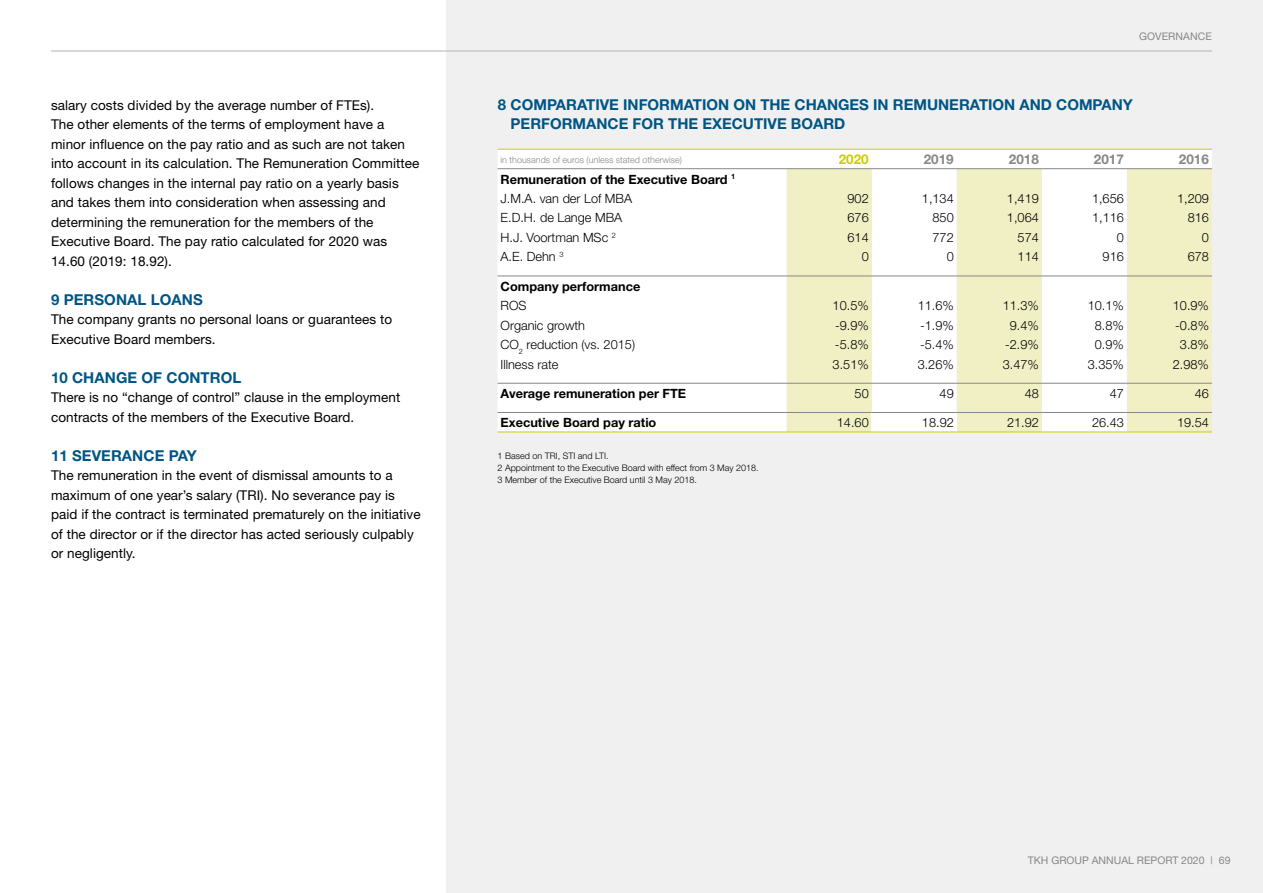
<style>
.page{position:relative;width:1263px;height:893px;background:#fff}
.page>*{position:absolute;margin:0;border:0;box-sizing:border-box;transform-origin:0 0}
.t1{font:700 15px/19.5px "Helvetica Neue";color:#005584}
.t2{font:13.5px/19.5px "Helvetica Neue";letter-spacing:.005em;color:#000}
.t3{font:700 13.5px "Helvetica Neue";color:#878787}
.t4{font:700 13.5px "Helvetica Neue";color:#cdce00}
.t5{font:300 12.75px "Helvetica Neue";color:#000}
.t6{font:700 12.75px/19.4px "Helvetica Neue";color:#000}
.t7{font:10.5px "Helvetica Neue";color:#878787}
.t8{font:300 9px/12px "Helvetica Neue";color:#000}
.t9{font:300 9px "Helvetica Neue";color:#878787}
.s1{font-weight:300}
</style>
<div class="page">
<div style="left:446px;top:0;width:817px;height:893px;background:#f0f0f0"></div>
<div style="left:497px;top:150px;width:715px;height:282px;background:#fff"></div>
<svg style="left:787px;top:169px;width:425px;height:263px;fill:#f0f0c4"></svg>
<div style="left:872px;top:412px;width:85px;height:20px;background:#fff"></div>
<hr style="left:497px;top:168px;width:290px;height:1px;background:#878787">
<hr style="left:787px;top:168px;width:85px;height:1px;background:#878787">
<hr style="left:872px;top:168px;width:85px;height:1px;background:#878787">
<hr style="left:957px;top:168px;width:85px;height:1px;background:#878787">
<hr style="left:1042px;top:168px;width:85px;height:1px;background:#878787">
<hr style="left:1127px;top:168px;width:85px;height:1px;background:#878787">
<hr style="left:497px;top:149px;width:290px;height:1px;background:#cdce00">
<hr style="left:787px;top:149px;width:85px;height:1px;background:#cdce00">
<hr style="left:872px;top:149px;width:85px;height:1px;background:#cdce00">
<hr style="left:957px;top:149px;width:85px;height:1px;background:#cdce00">
<hr style="left:1042px;top:149px;width:85px;height:1px;background:#cdce00">
<hr style="left:1127px;top:149px;width:85px;height:1px;background:#cdce00">
<hr style="left:497px;top:432px;width:290px;height:1px;background:#cdce00">
<hr style="left:787px;top:432px;width:85px;height:1px;background:#cdce00">
<hr style="left:872px;top:432px;width:85px;height:1px;background:#cdce00">
<hr style="left:957px;top:432px;width:85px;height:1px;background:#cdce00">
<hr style="left:1042px;top:432px;width:85px;height:1px;background:#cdce00">
<hr style="left:1127px;top:432px;width:85px;height:1px;background:#cdce00">
<hr style="left:497px;top:276px;width:290px;height:1px;background:#878787">
<hr style="left:787px;top:276px;width:85px;height:1px;background:#878787">
<hr style="left:872px;top:276px;width:85px;height:1px;background:#878787">
<hr style="left:957px;top:276px;width:85px;height:1px;background:#878787">
<hr style="left:1042px;top:276px;width:85px;height:1px;background:#878787">
<hr style="left:1127px;top:276px;width:85px;height:1px;background:#878787">
<hr style="left:497px;top:383px;width:290px;height:1px;background:#878787">
<hr style="left:787px;top:383px;width:85px;height:1px;background:#878787">
<hr style="left:872px;top:383px;width:85px;height:1px;background:#878787">
<hr style="left:957px;top:383px;width:85px;height:1px;background:#878787">
<hr style="left:1042px;top:383px;width:85px;height:1px;background:#878787">
<hr style="left:1127px;top:383px;width:85px;height:1px;background:#878787">
<hr style="left:497px;top:412px;width:290px;height:1px;background:#878787">
<hr style="left:787px;top:412px;width:85px;height:1px;background:#878787">
<hr style="left:872px;top:412px;width:85px;height:1px;background:#878787">
<hr style="left:957px;top:412px;width:85px;height:1px;background:#878787">
<hr style="left:1042px;top:412px;width:85px;height:1px;background:#878787">
<hr style="left:1127px;top:412px;width:85px;height:1px;background:#878787">
<hr style="left:51px;top:51px;width:1161px;height:1px;background:#b3b2b2">
<p class="t2" style="left:51px;top:95px;width:370px">salary costs divided by the average number of FTEs).<br>The other elements of the terms of employment have a minor influence on the pay ratio and as such are not taken into account in its calculation. The Remuneration Committee follows changes in the internal pay ratio on a yearly basis and takes them into consideration when assessing and determining the remuneration for the members of the Executive Board. The pay ratio calculated for 2020 was 14.60 (2019: 18.92).</p>
<p class="t1" style="left:51px;top:289px;width:153px">9 PERSONAL LOANS</p>
<p class="t2" style="left:51px;top:309px;width:343px">The company grants no personal loans or guarantees to<br>Executive Board members.</p>
<p class="t1" style="left:51px;top:367px;width:192px">10 CHANGE OF CONTROL</p>
<p class="t2" style="left:51px;top:387px;width:351px">There is no “change of control” clause in the employment contracts of the members of the Executive Board.</p>
<p class="t1" style="left:51px;top:445px;width:147px">11 SEVERANCE PAY</p>
<p class="t2" style="left:51px;top:465px;width:371px">The remuneration in the event of dismissal amounts to a maximum of one year’s salary (TRI). No severance pay is paid if the contract is terminated prematurely on the initiative of the director or if the director has acted seriously culpably or negligently.</p>
<p class="t7" style="left:1139px;top:30px;width:74px">GOVERNANCE</p>
<p class="t1" style="left:511px;top:94px;width:624px;text-indent:-13px">8 COMPARATIVE INFORMATION ON THE CHANGES IN REMUNERATION AND COMPANY<br>PERFORMANCE FOR THE EXECUTIVE BOARD</p>
<p class="t9" style="left:500px;top:154px;width:183px">in thousands of euros (unless stated otherwise)</p>
<p class="t4" style="left:839px;top:151px;width:32px">2020</p>
<p class="t3" style="left:924px;top:151px;width:32px">2019</p>
<p class="t3" style="left:1009px;top:151px;width:32px">2018</p>
<p class="t3" style="left:1094px;top:151px;width:32px">2017</p>
<p class="t3" style="left:1179px;top:151px;width:32px">2016</p>
<p class="t6" style="left:500px;top:169px;width:236px">Remuneration of the Executive Board <sup>1<br></sup><span class="s1">J.M.A. van der Lof MBA</span></p>
<p class="t5" style="left:847px;top:191px;width:23px">902</p>
<p class="t5" style="left:922px;top:191px;width:33px">1,134</p>
<p class="t5" style="left:1007px;top:191px;width:33px">1,419</p>
<p class="t5" style="left:1092px;top:191px;width:33px">1,656</p>
<p class="t5" style="left:1177px;top:191px;width:33px">1,209</p>
<p class="t5" style="left:500px;top:210px;width:123px">E.D.H. de Lange MBA</p>
<p class="t5" style="left:847px;top:210px;width:23px">676</p>
<p class="t5" style="left:932px;top:210px;width:23px">850</p>
<p class="t5" style="left:1007px;top:210px;width:33px">1,064</p>
<p class="t5" style="left:1092px;top:210px;width:33px">1,116</p>
<p class="t5" style="left:1188px;top:210px;width:23px">816</p>
<p class="t5" style="left:501px;top:230px;width:117px">H.J. Voortman MSc <sup>2</sup></p>
<p class="t5" style="left:847px;top:230px;width:23px">614</p>
<p class="t5" style="left:932px;top:230px;width:23px">772</p>
<p class="t5" style="left:1017px;top:230px;width:23px">574</p>
<p class="t5" style="left:1117px;top:230px;width:9px">0</p>
<p class="t5" style="left:1202px;top:230px;width:9px">0</p>
<p class="t5" style="left:500px;top:249px;width:64px">A.E. Dehn <sup>3</sup></p>
<p class="t5" style="left:862px;top:249px;width:9px">0</p>
<p class="t5" style="left:947px;top:249px;width:9px">0</p>
<p class="t5" style="left:1017px;top:249px;width:23px">114</p>
<p class="t5" style="left:1103px;top:249px;width:23px">916</p>
<p class="t5" style="left:1188px;top:249px;width:23px">678</p>
<p class="t6" style="left:500px;top:276px;width:141px">Company performance</p>
<p class="t5" style="left:500px;top:298px;width:27px">ROS</p>
<p class="t5" style="left:833px;top:298px;width:38px">10.5%</p>
<p class="t5" style="left:918px;top:298px;width:38px">11.6%</p>
<p class="t5" style="left:1003px;top:298px;width:38px">11.3%</p>
<p class="t5" style="left:1088px;top:298px;width:38px">10.1%</p>
<p class="t5" style="left:1173px;top:298px;width:38px">10.9%</p>
<p class="t5" style="left:501px;top:317px;width:86px">Organic growth</p>
<p class="t5" style="left:835px;top:317px;width:35px">-9.9%</p>
<p class="t5" style="left:920px;top:317px;width:35px">-1.9%</p>
<p class="t5" style="left:1010px;top:317px;width:31px">9.4%</p>
<p class="t5" style="left:1095px;top:317px;width:31px">8.8%</p>
<p class="t5" style="left:1175px;top:317px;width:35px">-0.8%</p>
<p class="t5" style="left:501px;top:337px;width:136px">CO<sub>2</sub> reduction (vs. 2015)</p>
<p class="t5" style="left:835px;top:337px;width:35px">-5.8%</p>
<p class="t5" style="left:920px;top:337px;width:35px">-5.4%</p>
<p class="t5" style="left:1005px;top:337px;width:35px">-2.9%</p>
<p class="t5" style="left:1095px;top:337px;width:31px">0.9%</p>
<p class="t5" style="left:1180px;top:337px;width:31px">3.8%</p>
<p class="t5" style="left:500px;top:356px;width:59px">Illness rate</p>
<p class="t5" style="left:833px;top:356px;width:38px">3.51%</p>
<p class="t5" style="left:918px;top:356px;width:38px">3.26%</p>
<p class="t5" style="left:1003px;top:356px;width:38px">3.47%</p>
<p class="t5" style="left:1088px;top:356px;width:38px">3.35%</p>
<p class="t5" style="left:1173px;top:356px;width:38px">2.98%</p>
<p class="t6" style="left:501px;top:384px;width:187px">Average remuneration per FTE</p>
<p class="t5" style="left:855px;top:386px;width:16px">50</p>
<p class="t5" style="left:940px;top:386px;width:16px">49</p>
<p class="t5" style="left:1025px;top:386px;width:16px">48</p>
<p class="t5" style="left:1110px;top:386px;width:16px">47</p>
<p class="t5" style="left:1195px;top:386px;width:16px">46</p>
<p class="t6" style="left:501px;top:413px;width:157px">Executive Board pay ratio</p>
<p class="t5" style="left:837px;top:415px;width:33px">14.60</p>
<p class="t5" style="left:922px;top:415px;width:33px">18.92</p>
<p class="t5" style="left:1007px;top:415px;width:33px">21.92</p>
<p class="t5" style="left:1092px;top:415px;width:33px">26.43</p>
<p class="t5" style="left:1177px;top:415px;width:33px">19.54</p>
<p class="t8" style="left:497px;top:449px;width:263px">1 Based on TRI, STI and LTI.<br>2 Appointment to the Executive Board with effect from 3 May 2018.<br>3 Member of the Executive Board until 3 May 2018.</p>
<p class="t7" style="left:1028px;top:854px;width:204px">TKH GROUP ANNUAL REPORT 2020 | 69</p>
</div>
